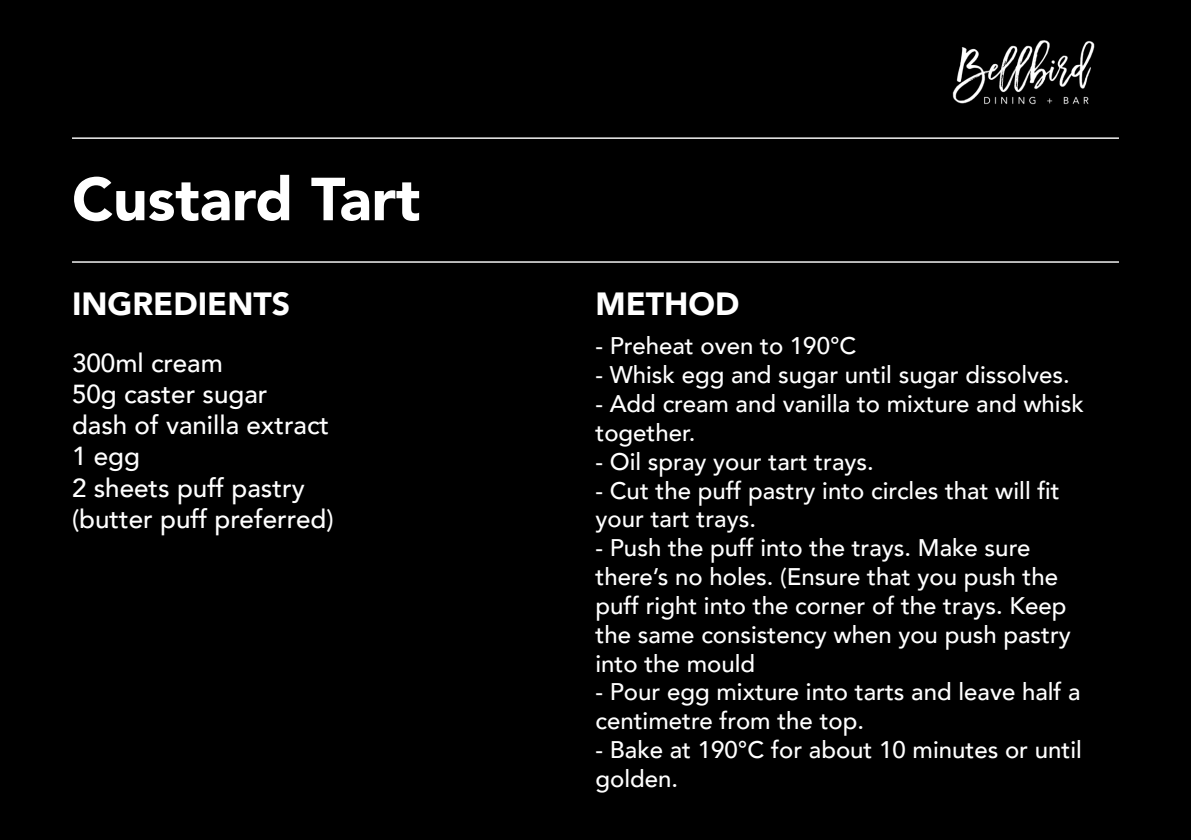
<style>
.page{position:relative;width:1191px;height:840px;background:#fff}
.page>*{position:absolute;margin:0;border:0;box-sizing:border-box;transform-origin:0 0}
.t1{font:900 60px "Avenir";color:#fff}
.t2{font:900 32px "Avenir";color:#fff}
.t3{font:500 26px "Avenir";color:#fff}
.t4{font:500 24px/28.8px "Avenir";color:#fff}
</style>
<div class="page">
<div style="left:0;top:0;width:1191px;height:839px;background:#000"></div>
<img style="left:933px;top:21px;width:180px;height:102px">
<hr style="left:72px;top:137px;width:1047px;height:2px;background:#fff">
<hr style="left:72px;top:261px;width:1047px;height:1px;background:#fff">
<p class="t1" style="left:72px;top:148px;width:350px">Custard Tart</p>
<p class="t2" style="left:72px;top:276px;width:220px">INGREDIENTS</p>
<p class="t2" style="left:595px;top:276px;width:145px">METHOD</p>
<p class="t3" style="left:72px;top:340px;width:152px">300ml cream</p>
<p class="t3" style="left:72px;top:371px;width:197px">50g caster sugar</p>
<p class="t3" style="left:72px;top:402px;width:259px">dash of vanilla extract</p>
<p class="t3" style="left:72px;top:433px;width:69px">1 egg</p>
<p class="t3" style="left:72px;top:465px;width:234px">2 sheets puff pastry</p>
<p class="t3" style="left:72px;top:496px;width:263px">(butter puff preferred)</p>
<p class="t4" style="left:595px;top:330px;width:262px">- Preheat oven to 190°C</p>
<p class="t4" style="left:595px;top:359px;width:476px">- Whisk egg and sugar until sugar dissolves.</p>
<p class="t4" style="left:595px;top:388px;width:490px">- Add cream and vanilla to mixture and whisk together.</p>
<p class="t4" style="left:595px;top:445px;width:280px">- Oil spray your tart trays.</p>
<p class="t4" style="left:595px;top:474px;width:466px">- Cut the puff pastry into circles that will fit your tart trays.</p>
<p class="t4" style="left:595px;top:532px;width:477px">- Push the puff into the trays. Make sure there’s no holes. (Ensure that you push the puff right into the corner of the trays. Keep the same consistency when you push pastry into the mould</p>
<p class="t4" style="left:595px;top:676px;width:487px">- Pour egg mixture into tarts and leave half a centimetre from the top.</p>
<p class="t4" style="left:595px;top:733px;width:488px">- Bake at 190°C for about 10 minutes or until golden.</p>
</div>
